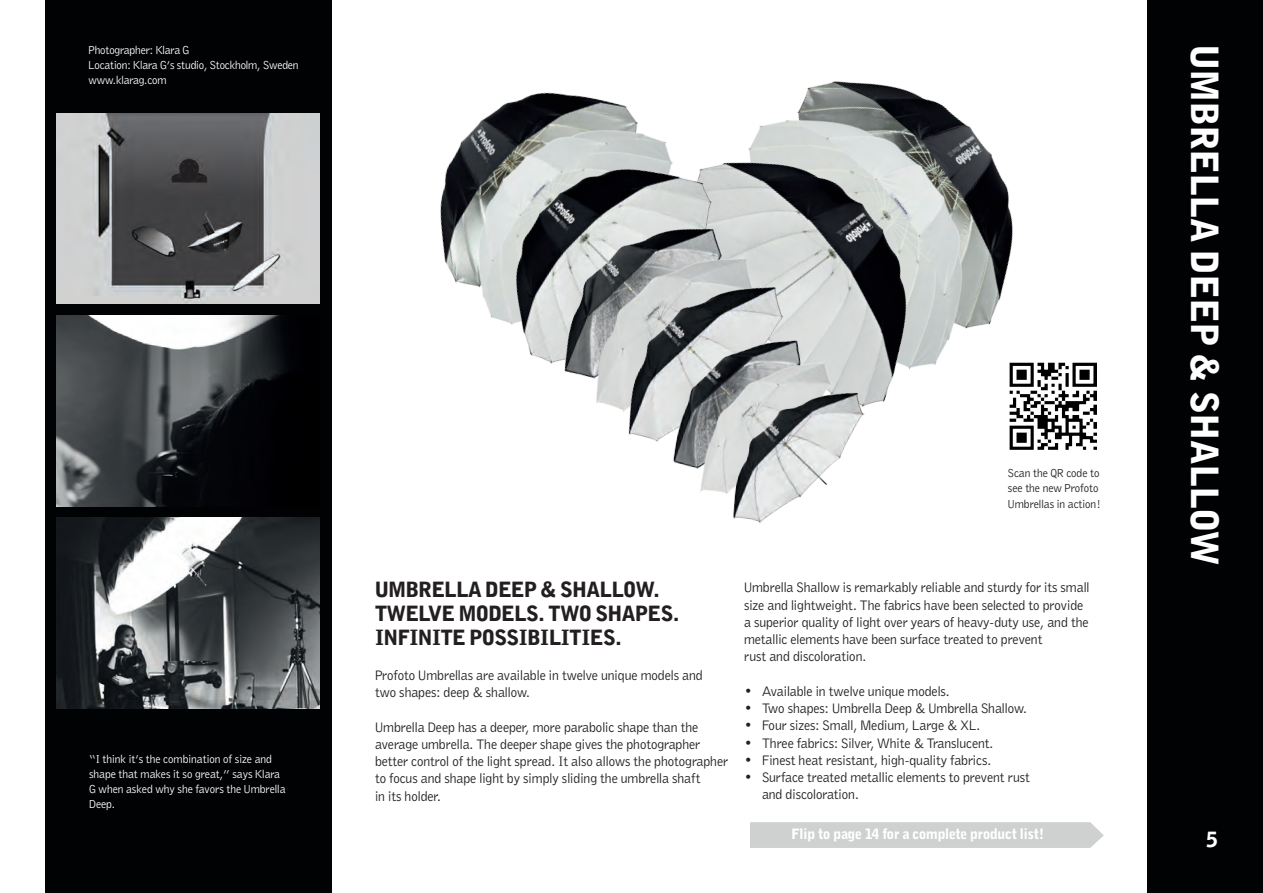
<style>
.page{position:relative;width:1263px;height:893px;background:#fff}
.page>*{position:absolute;margin:0;border:0;box-sizing:border-box;transform-origin:0 0}
.t1{font:900 37.5px "Bell Gothic Profoto";letter-spacing:.015em;color:#fff}
.t2{font:900 21px/24px "Bell Gothic Profoto";letter-spacing:-.01em;color:#231f20}
.t3{font:900 21px "Bell Gothic Profoto";color:#fff}
.t4{font:14.25px/17.2px "Bell Gothic Profoto";color:#231f20}
.t5{font:900 14.25px "Bell Gothic Profoto";color:#fff}
.t6{font:12px/15px "Bell Gothic Profoto";color:#fff}
.t7{font:12px/15.3px "Bell Gothic Profoto";color:#231f20}
</style>
<div class="page">
<div style="left:45px;top:0;width:287px;height:893px;background:#010203"></div>
<img style="left:56px;top:113px;width:263px;height:191px">
<img style="left:56px;top:316px;width:230px;height:191px">
<img style="left:56px;top:517px;width:264px;height:191px">
<img style="left:804px;top:81px;width:227px;height:282px">
<img style="left:746px;top:100px;width:230px;height:302px">
<img style="left:440px;top:92px;width:197px;height:195px">
<img style="left:478px;top:122px;width:268px;height:242px">
<img style="left:556px;top:201px;width:196px;height:172px">
<img style="left:571px;top:220px;width:213px;height:184px">
<img style="left:602px;top:248px;width:217px;height:194px">
<img style="left:663px;top:308px;width:164px;height:160px">
<img style="left:694px;top:344px;width:166px;height:148px">
<img style="left:716px;top:368px;width:165px;height:155px">
<div style="left:750px;top:822px;width:354px;height:26px;background:#cfd0d0"></div>
<img style="left:1009px;top:363px;width:87px;height:86px">
<div style="left:1148px;top:0;width:115px;height:893px;background:#010203"></div>
<p class="t6" style="left:89px;top:42px;width:102px">Photographer: Klara G</p>
<p class="t6" style="left:89px;top:57px;width:212px">Location: Klara G’s studio, Stockholm, Sweden www.klarag.com</p>
<p class="t6" style="left:89px;top:751px;width:198px">“I think it’s the combination of size and shape that makes it so great,” says Klara<br>G when asked why she favors the Umbrella<br>Deep.</p>
<p class="t7" style="left:1008px;top:465px;width:95px">Scan the QR code to see the new Profoto<br>Umbrellas in action!</p>
<p class="t2" style="left:375px;top:578px;width:306px">UMBRELLA DEEP &amp; SHALLOW.<br>TWELVE MODELS. TWO SHAPES.</p>
<p class="t2" style="left:375px;top:626px;width:249px">INFINITE POSSIBILITIES.</p>
<p class="t4" style="left:375px;top:666px;width:329px">Profoto Umbrellas are available in twelve unique models and two shapes: deep &amp; shallow.</p>
<p class="t4" style="left:375px;top:718px;width:354px">Umbrella Deep has a deeper, more parabolic shape than the average umbrella. The deeper shape gives the photographer better control of the light spread. It also allows the photographer to focus and shape light by simply sliding the umbrella shaft<br>in its holder.</p>
<p class="t4" style="left:744px;top:579px;width:347px">Umbrella Shallow is remarkably reliable and sturdy for its small size and lightweight. The fabrics have been selected to provide a superior quality of light over years of heavy-duty use, and the metallic elements have been surface treated to prevent<br>rust and discoloration.</p>
<p class="t4" style="left:744px;top:682px;width:207px">• Available in twelve unique models.</p>
<p class="t4" style="left:744px;top:699px;width:285px">• Two shapes: Umbrella Deep &amp; Umbrella Shallow.</p>
<p class="t4" style="left:744px;top:717px;width:238px">• Four sizes: Small, Medium, Large &amp; XL.</p>
<p class="t4" style="left:744px;top:734px;width:251px">• Three fabrics: Silver, White &amp; Translucent.</p>
<p class="t4" style="left:744px;top:751px;width:249px">• Finest heat resistant, high-quality fabrics.</p>
<p class="t4" style="left:762px;top:768px;width:269px;text-indent:-18px">• Surface treated metallic elements to prevent rust and discoloration.</p>
<p class="t5" style="left:791px;top:825px;width:254px">Flip to page 14 for a complete product list!</p>
<p class="t1" style="left:1228px;top:45px;width:521px;rotate:90deg">UMBRELLA DEEP &amp; SHALLOW</p>
<p class="t3" style="left:1206px;top:826px;width:13px">5</p>
</div>
